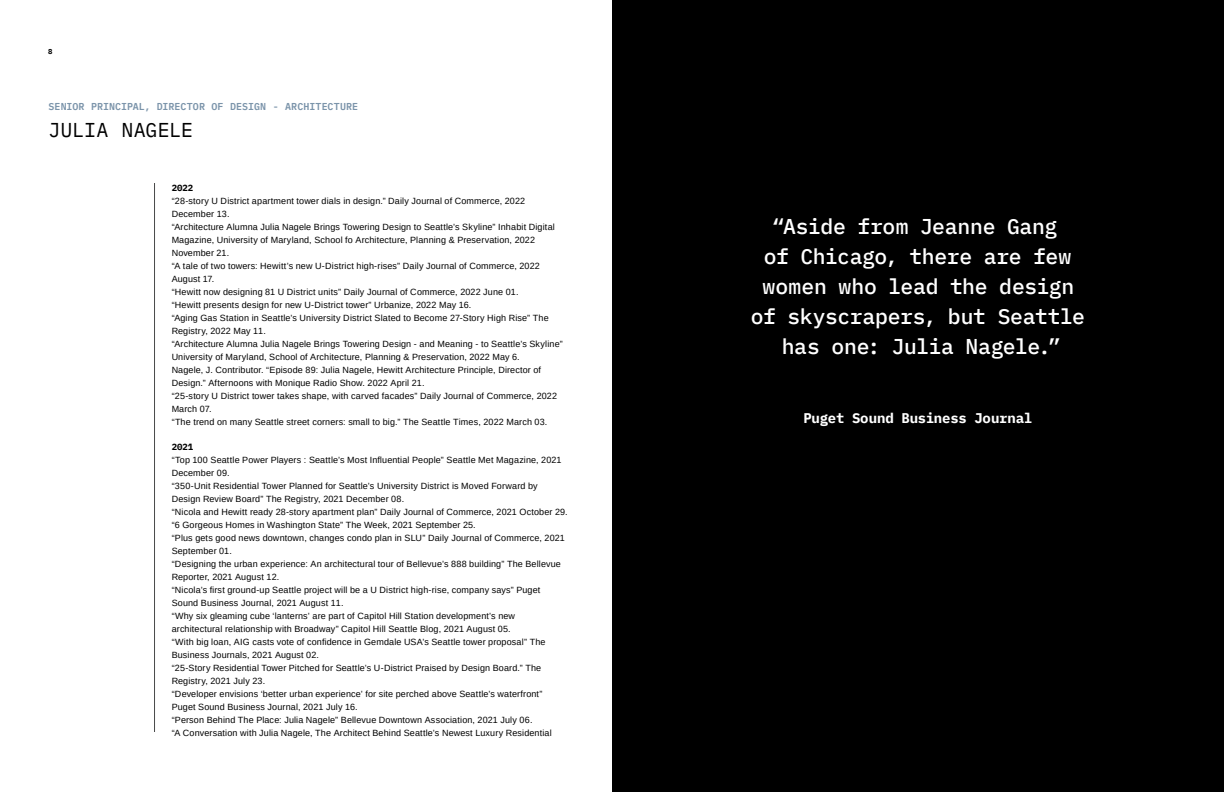
<style>
.page{position:relative;width:1224px;height:792px;background:#fff}
.page>*{position:absolute;margin:0;border:0;box-sizing:border-box;transform-origin:0 0}
.t1{font:500 21.4px/30px "IBM Plex Mono";letter-spacing:-.015em;color:#fff;text-align:center}
.t2{font:20px "IBM Plex Mono";color:#000}
.t3{font:700 14px "IBM Plex Mono";letter-spacing:-.01em;color:#fff}
.t4{font:600 10px "IBM Plex Mono";letter-spacing:.01em;color:#7b94aa}
.t5{font:9px/13px "Arimo";letter-spacing:.015em;color:#000}
.t6{font:700 9px "IBM Plex Mono";letter-spacing:-.005em;color:#000}
.t7{font:700 7.2px "IBM Plex Mono";color:#000}
</style>
<div class="page">
<hr style="left:154px;top:183px;width:1px;height:549px;background:#484949">
<div style="left:612px;top:0;width:612px;height:792px;background:#000"></div>
<p class="t7" style="left:48px;top:46px;width:6px">8</p>
<p class="t4" style="left:49px;top:99px;width:311px">SENIOR PRINCIPAL, DIRECTOR OF DESIGN - ARCHITECTURE</p>
<h2 class="t2" style="left:49px;top:115px;width:146px">JULIA NAGELE</h2>
<p class="t6" style="left:172px;top:181px;width:23px">2022</p>
<p class="t5" style="left:172px;top:195px;width:393px">“28-story U District apartment tower dials in design.” Daily Journal of Commerce, 2022<br>December 13.<br>“Architecture Alumna Julia Nagele Brings Towering Design to Seattle’s Skyline” Inhabit Digital Magazine, University of Maryland, School fo Architecture, Planning &amp; Preservation, 2022<br>November 21.<br>“A tale of two towers: Hewitt’s new U-District high-rises” Daily Journal of Commerce, 2022<br>August 17.<br>“Hewitt now designing 81 U District units” Daily Journal of Commerce, 2022 June 01.<br>“Hewitt presents design for new U-District tower” Urbanize, 2022 May 16.<br>“Aging Gas Station in Seattle’s University District Slated to Become 27-Story High Rise” The Registry, 2022 May 11.<br>“Architecture Alumna Julia Nagele Brings Towering Design - and Meaning - to Seattle’s Skyline” University of Maryland, School of Architecture, Planning &amp; Preservation, 2022 May 6.<br>Nagele, J. Contributor. “Episode 89: Julia Nagele, Hewitt Architecture Principle, Director of Design.” Afternoons with Monique Radio Show. 2022 April 21.<br>“25-story U District tower takes shape, with carved facades” Daily Journal of Commerce, 2022<br>March 07.<br>“The trend on many Seattle street corners: small to big.” The Seattle Times, 2022 March 03.</p>
<p class="t6" style="left:172px;top:440px;width:23px">2021</p>
<p class="t5" style="left:172px;top:454px;width:397px">“Top 100 Seattle Power Players : Seattle’s Most Influential People” Seattle Met Magazine, 2021<br>December 09.<br>“350-Unit Residential Tower Planned for Seattle’s University District is Moved Forward by Design Review Board” The Registry, 2021 December 08.<br>“Nicola and Hewitt ready 28-story apartment plan” Daily Journal of Commerce, 2021 October 29. “6 Gorgeous Homes in Washington State” The Week, 2021 September 25.<br>“Plus gets good news downtown, changes condo plan in SLU” Daily Journal of Commerce, 2021<br>September 01.<br>“Designing the urban experience: An architectural tour of Bellevue’s 888 building” The Bellevue Reporter, 2021 August 12.<br>“Nicola’s first ground-up Seattle project will be a U District high-rise, company says” Puget Sound Business Journal, 2021 August 11.<br>“Why six gleaming cube ‘lanterns’ are part of Capitol Hill Station development’s new architectural relationship with Broadway” Capitol Hill Seattle Blog, 2021 August 05.<br>“With big loan, AIG casts vote of confidence in Gemdale USA’s Seattle tower proposal” The Business Journals, 2021 August 02.<br>“25-Story Residential Tower Pitched for Seattle’s U-District Praised by Design Board.” The Registry, 2021 July 23.<br>“Developer envisions ‘better urban experience’ for site perched above Seattle’s waterfront” Puget Sound Business Journal, 2021 July 16.<br>“Person Behind The Place: Julia Nagele” Bellevue Downtown Association, 2021 July 06.<br>“A Conversation with Julia Nagele, The Architect Behind Seattle’s Newest Luxury Residential</p>
<h1 class="t1" style="left:751px;top:210px;width:336px">“Aside from Jeanne Gang<br>of Chicago, there are few women who lead the design of skyscrapers, but Seattle has one: Julia Nagele.”</h1>
<h3 class="t3" style="left:803px;top:407px;width:231px">Puget Sound Business Journal</h3>
</div>
